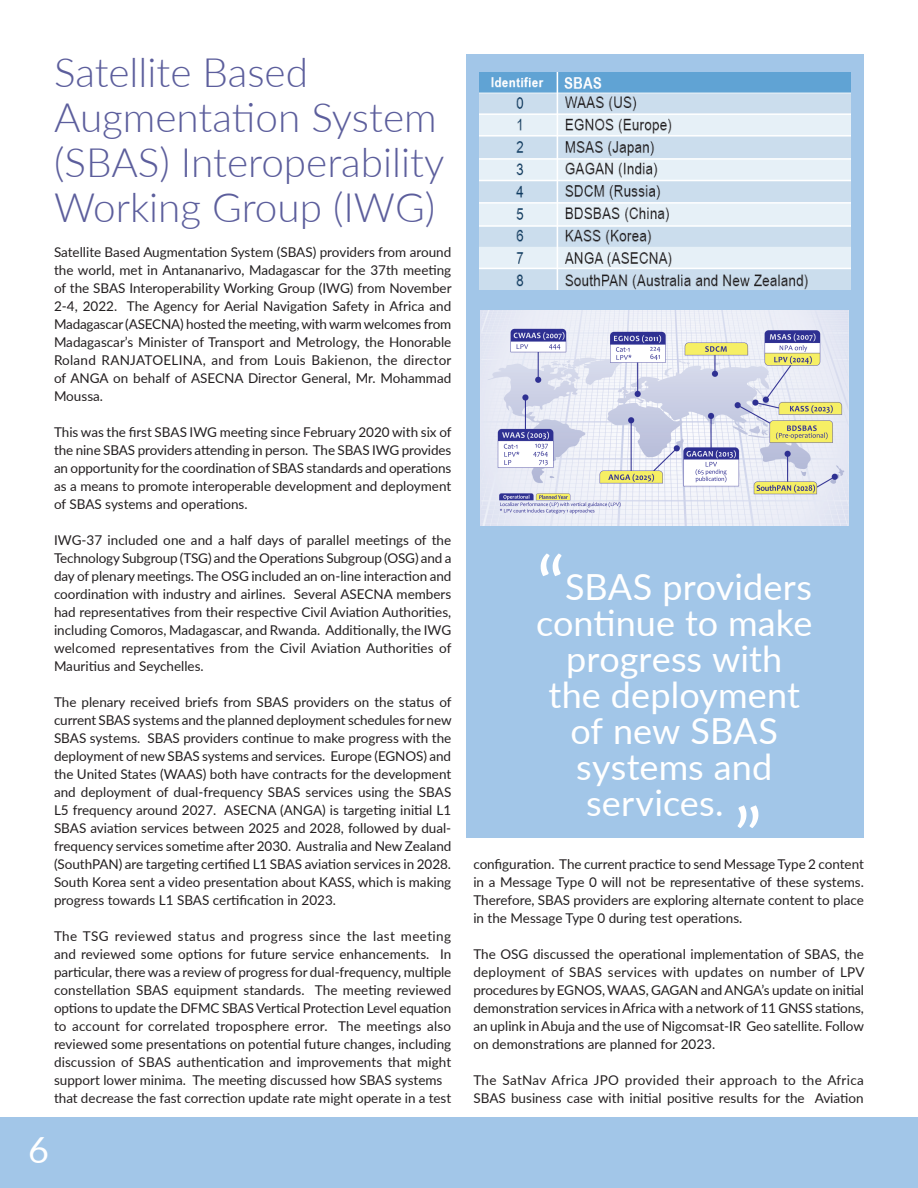
<style>
.page{position:relative;width:918px;height:1188px;background:#fff}
.page>*{position:absolute;margin:0;border:0;box-sizing:border-box;transform-origin:0 0}
.t1{font:78.75px "Lato";color:#fff}
.t2{font:300 40.5px/45px "Lato";color:#5c5e9c}
.t3{font:36px "Lato";letter-spacing:.005em;color:#fff}
.t4{font:13.5px/18px "Lato";color:#231f20;text-align:justify}
.s1{font-size:78.75px}
</style>
<div class="page">
<div style="left:0;top:1117px;width:918px;height:71px;background:#a2c6e8"></div>
<div style="left:467px;top:54px;width:397px;height:784px;background:#a2c6e8"></div>
<img style="left:480px;top:310px;width:369px;height:216px">
<img style="left:479px;top:72px;width:371px;height:218px">
<h2 class="t2" style="left:54px;top:48px;width:392px">Satellite Based<br>Augmentation System (SBAS) Interoperability<br>Working Group (IWG)</h2>
<p class="t4" style="left:54px;top:243px;width:399px">Satellite Based Augmentation System (SBAS) providers from around the world, met in Antananarivo, Madagascar for the 37th meeting of the SBAS Interoperability Working Group (IWG) from November 2-4, 2022. The Agency for Aerial Navigation Safety in Africa and Madagascar (ASECNA) hosted the meeting, with warm welcomes from Madagascar’s Minister of Transport and Metrology, the Honorable Roland RANJATOELINA, and from Louis Bakienon, the director of ANGA on behalf of ASECNA Director General, Mr. Mohammad Moussa.</p>
<p class="t4" style="left:54px;top:423px;width:399px">This was the first SBAS IWG meeting since February 2020 with six of the nine SBAS providers attending in person. The SBAS IWG provides an opportunity for the coordination of SBAS standards and operations as a means to promote interoperable development and deployment of SBAS systems and operations.</p>
<p class="t4" style="left:54px;top:531px;width:399px">IWG-37 included one and a half days of parallel meetings of the Technology Subgroup (TSG) and the Operations Subgroup (OSG) and a day of plenary meetings. The OSG included an on-line interaction and coordination with industry and airlines. Several ASECNA members had representatives from their respective Civil Aviation Authorities, including Comoros, Madagascar, and Rwanda. Additionally, the IWG welcomed representatives from the Civil Aviation Authorities of Mauritius and Seychelles.</p>
<p class="t4" style="left:54px;top:693px;width:399px">The plenary received briefs from SBAS providers on the status of current SBAS systems and the planned deployment schedules for new SBAS systems. SBAS providers continue to make progress with the deployment of new SBAS systems and services. Europe (EGNOS) and the United States (WAAS) both have contracts for the development and deployment of dual-frequency SBAS services using the SBAS L5 frequency around 2027. ASECNA (ANGA) is targeting initial L1<br>SBAS aviation services between 2025 and 2028, followed by dual&shy;frequency services sometime after 2030. Australia and New Zealand (SouthPAN) are targeting certified L1 SBAS aviation services in 2028.<br>South Korea sent a video presentation about KASS, which is making progress towards L1 SBAS certification in 2023.</p>
<p class="t4" style="left:54px;top:927px;width:399px;text-align:left">The TSG reviewed status and progress since the last meeting and reviewed some options for future service enhancements. In particular, there was a review of progress for dual-frequency, multiple constellation SBAS equipment standards. The meeting reviewed options to update the DFMC SBAS Vertical Protection Level equation to account for correlated troposphere error. The meetings also reviewed some presentations on potential future changes, including discussion of SBAS authentication and improvements that might support lower minima. The meeting discussed how SBAS systems that decrease the fast correction update rate might operate in a test</p>
<h3 class="t3" style="left:28px;top:1124px;width:22px">6</h3>
<h3 class="t3" style="left:537px;top:561px;width:277px"><span class="s1">“</span>SBAS providers</h3>
<h3 class="t3" style="left:536px;top:597px;width:278px">continue to make</h3>
<h3 class="t3" style="left:566px;top:633px;width:218px">progress with</h3>
<h3 class="t3" style="left:549px;top:669px;width:253px">the deployment</h3>
<h3 class="t3" style="left:571px;top:705px;width:209px">of new SBAS</h3>
<h3 class="t3" style="left:576px;top:741px;width:198px">systems and</h3>
<h3 class="t3" style="left:586px;top:777px;width:139px">services.</h3>
<h1 class="t1" style="left:734px;top:781px;width:30px">”</h1>
<p class="t4" style="left:473px;top:855px;width:392px">configuration. The current practice to send Message Type 2 content</p>
<p class="t4" style="left:473px;top:873px;width:392px">in a Message Type 0 will not be representative of these systems.<br>Therefore, SBAS providers are exploring alternate content to place in the Message Type 0 during test operations.</p>
<p class="t4" style="left:473px;top:945px;width:393px">The OSG discussed the operational implementation of SBAS, the deployment of SBAS services with updates on number of LPV procedures by EGNOS, WAAS, GAGAN and ANGA’s update on initial demonstration services in Africa with a network of 11 GNSS stations, an uplink in Abuja and the use of Nigcomsat-IR Geo satellite. Follow on demonstrations are planned for 2023.</p>
<p class="t4" style="left:473px;top:1071px;width:392px">The SatNav Africa JPO provided their approach to the Africa<br>SBAS business case with initial positive results for the Aviation</p>
</div>
